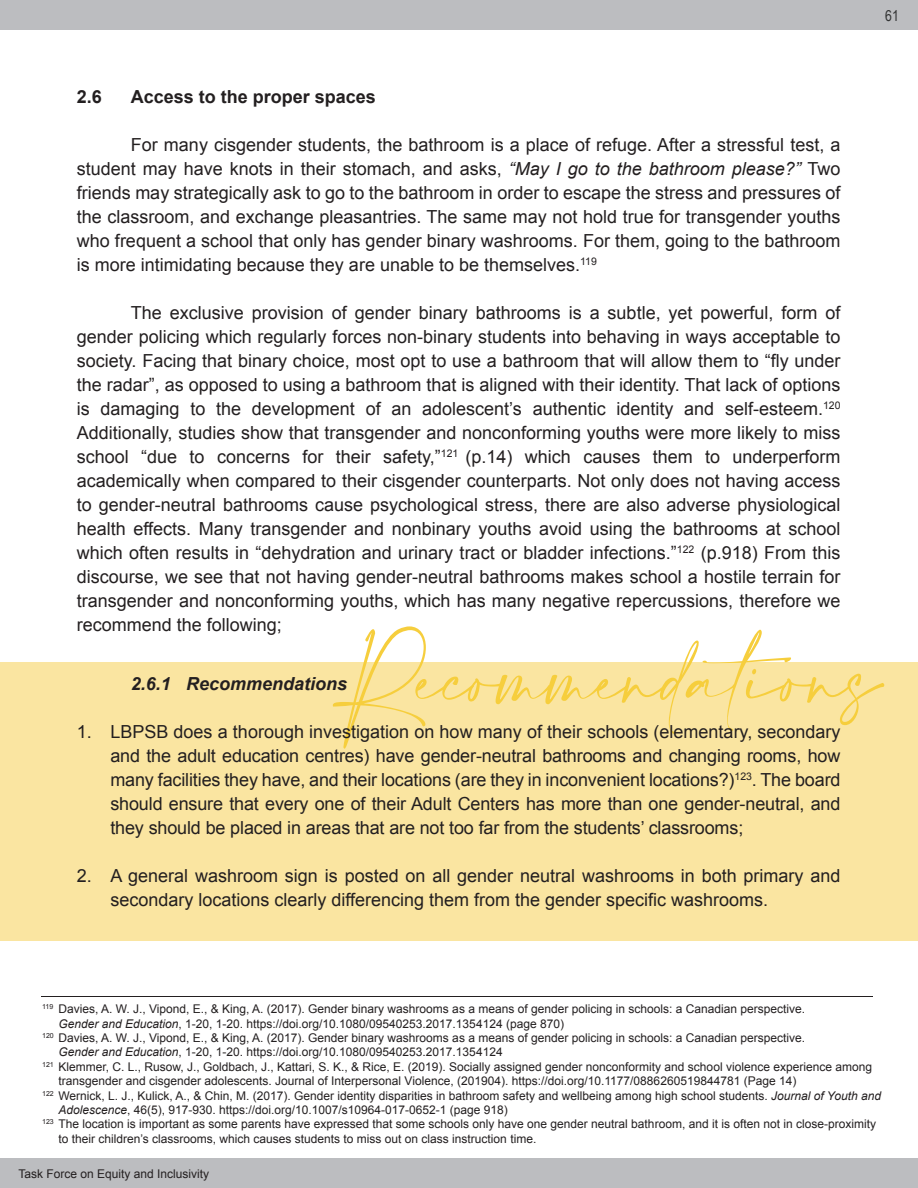
<style>
.page{position:relative;width:918px;height:1188px;background:#fff}
.page>*{position:absolute;margin:0;border:0;box-sizing:border-box;transform-origin:0 0}
.t1{font:58.5px "Amalfi Coast";color:#f6ce3d;scale:.94 1}
.t2{font:18px/24px "Arial";color:#231f20;text-align:justify}
.t3{font:700 18px "Arial";color:#231f20}
.t4{font:italic 700 18px "Arial";color:#231f20}
.t5{font:15px "Arial Narrow";color:#313232}
.t6{font:12px "Arial";color:#231f20}
.s1{font-style:italic}
</style>
<div class="page">
<div style="left:0;top:1158px;width:918px;height:30px;background:#bcbdc0"></div>
<div style="left:0;top:0;width:918px;height:30px;background:#bcbdc0"></div>
<div style="left:0;top:662px;width:918px;height:278px;background:#fae5a1"></div>
<hr style="left:41px;top:997px;width:832px;height:1px;background:#231f20">
<p class="t5" style="left:885px;top:4px;width:15px">61</p>
<p class="t3" style="left:77px;top:85px;width:27px">2.6</p>
<p class="t3" style="left:131px;top:85px;width:247px">Access to the proper spaces</p>
<p class="t2" style="left:77px;top:133px;width:765px;text-indent:54px">For many cisgender students, the bathroom is a place of refuge. After a stressful test, a student may have knots in their stomach, and asks, <span class="s1">“May I go to the bathroom please?”</span> Two friends may strategically ask to go to the bathroom in order to escape the stress and pressures of the classroom, and exchange pleasantries. The same may not hold true for transgender youths who frequent a school that only has gender binary washrooms. For them, going to the bathroom is more intimidating because they are unable to be themselves.<sup>119</sup></p>
<p class="t2" style="left:77px;top:301px;width:765px;text-indent:54px">The exclusive provision of gender binary bathrooms is a subtle, yet powerful, form of gender policing which regularly forces non-binary students into behaving in ways acceptable to society. Facing that binary choice, most opt to use a bathroom that will allow them to “fly under the radar”, as opposed to using a bathroom that is aligned with their identity. That lack of options is damaging to the development of an adolescent’s authentic identity and self-esteem.<sup>120<br></sup>Additionally, studies show that transgender and nonconforming youths were more likely to miss school “due to concerns for their safety,”<sup>121</sup> (p.14) which causes them to underperform academically when compared to their cisgender counterparts. Not only does not having access to gender-neutral bathrooms cause psychological stress, there are also adverse physiological health effects. Many transgender and nonbinary youths avoid using the bathrooms at school which often results in “dehydration and urinary tract or bladder infections.”<sup>122</sup> (p.918) From this discourse, we see that not having gender-neutral bathrooms makes school a hostile terrain for transgender and nonconforming youths, which has many negative repercussions, therefore we recommend the following;</p>
<h1 class="t1" style="left:343px;top:647px;width:575px">Recommendations</h1>
<p class="t4" style="left:131px;top:672px;width:218px">2.6.1 Recommendations</p>
<p class="t2" style="left:110px;top:720px;width:732px;text-indent:-33px">1. LBPSB does a thorough investigation on how many of their schools (elementary, secondary and the adult education centres) have gender-neutral bathrooms and changing rooms, how many facilities they have, and their locations (are they in inconvenient locations?)<sup>123</sup>. The board should ensure that every one of their Adult Centers has more than one gender-neutral, and they should be placed in areas that are not too far from the students’ classrooms;</p>
<p class="t2" style="left:110px;top:864px;width:732px;text-indent:-33px">2. A general washroom sign is posted on all gender neutral washrooms in both primary and secondary locations clearly differencing them from the gender specific washrooms.</p>
<p class="t6" style="left:42px;top:1001px;width:764px"><sup>119</sup> Davies, A. W. J., Vipond, E., &amp; King, A. (2017). Gender binary washrooms as a means of gender policing in schools: a Canadian perspective.</p>
<p class="t6" style="left:58px;top:1016px;width:507px"><span class="s1">Gender and Education</span>, 1-20, 1-20. https://doi.org/10.1080/09540253.2017.1354124 (page 870)</p>
<p class="t6" style="left:42px;top:1030px;width:764px"><sup>120</sup> Davies, A. W. J., Vipond, E., &amp; King, A. (2017). Gender binary washrooms as a means of gender policing in schools: a Canadian perspective.</p>
<p class="t6" style="left:58px;top:1044px;width:446px"><span class="s1">Gender and Education</span>, 1-20, 1-20. https://doi.org/10.1080/09540253.2017.1354124</p>
<p class="t6" style="left:42px;top:1059px;width:831px"><sup>121</sup> Klemmer, C. L., Rusow, J., Goldbach, J., Kattari, S. K., &amp; Rice, E. (2019). Socially assigned gender nonconformity and school violence experience among</p>
<p class="t6" style="left:58px;top:1073px;width:740px">transgender and cisgender adolescents. Journal of Interpersonal Violence, (201904). https://doi.org/10.1177/0886260519844781 (Page 14)</p>
<p class="t6" style="left:42px;top:1088px;width:840px"><sup>122</sup> Wernick, L. J., Kulick, A., &amp; Chin, M. (2017). Gender identity disparities in bathroom safety and wellbeing among high school students. <span class="s1">Journal of Youth and</span></p>
<p class="t6" style="left:58px;top:1102px;width:451px"><span class="s1">Adolescence</span>, 46(5), 917-930. https://doi.org/10.1007/s10964-017-0652-1 (page 918)</p>
<p class="t6" style="left:42px;top:1116px;width:835px"><sup>123</sup> The location is important as some parents have expressed that some schools only have one gender neutral bathroom, and it is often not in close-proximity</p>
<p class="t6" style="left:58px;top:1131px;width:479px">to their children’s classrooms, which causes students to miss out on class instruction time.</p>
<p class="t6" style="left:19px;top:1166px;width:192px">Task Force on Equity and Inclusivity</p>
</div>
